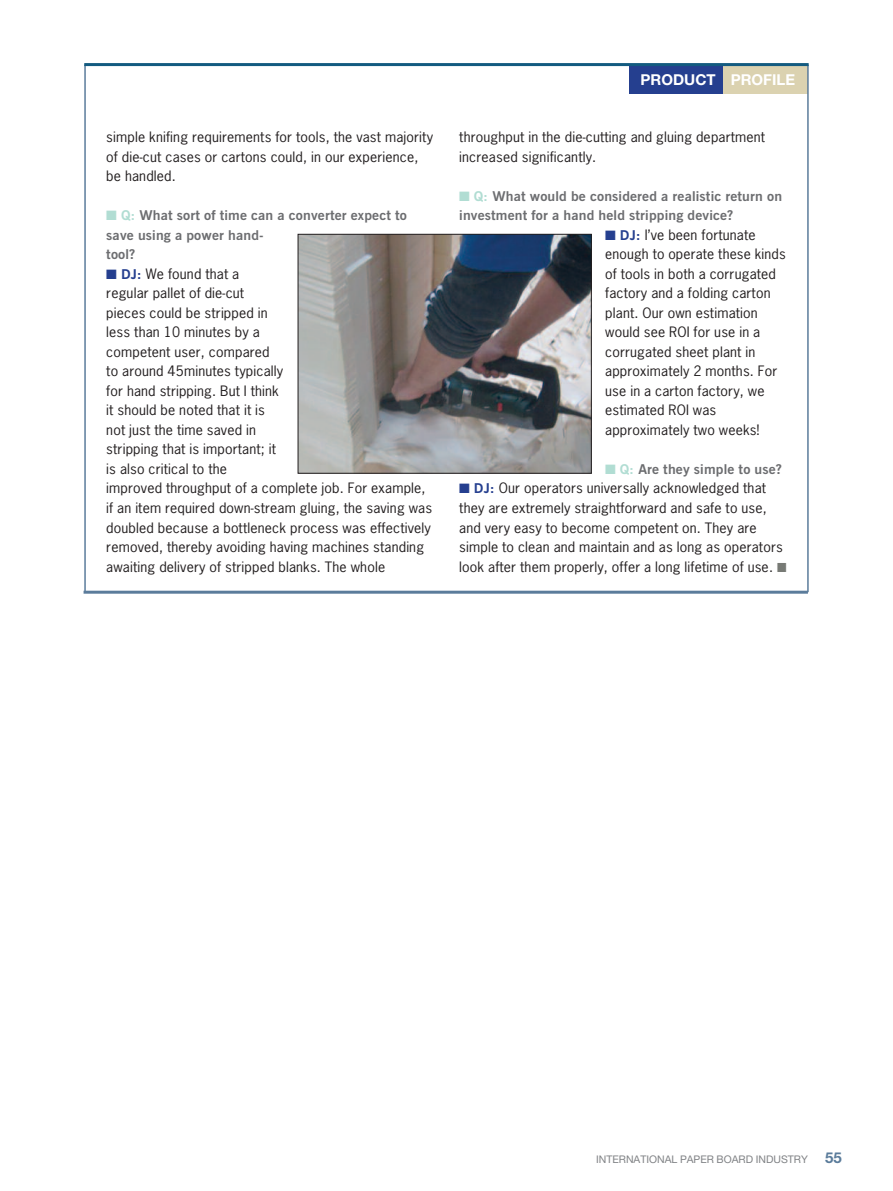
<style>
.page{position:relative;width:893px;height:1191px;background:#fff}
.page>*{position:absolute;margin:0;border:0;box-sizing:border-box;transform-origin:0 0}
.t1{font:700 15px "Helvetica Neue";color:#fff}
.t2{font:13.5px/19.5px "News Gothic";letter-spacing:.01em;color:#231f20;scale:1.04 1}
.t3{font:700 13.5px/19.5px "News Gothic BT";letter-spacing:.01em;color:#6c6d70;scale:1.04 1}
.t4{font:10.5px "Helvetica Neue";color:#808285}
.s1{color:#b1ddd3}
.s2{color:#253f8f}
.s3{font-family:"News Gothic BT";font-weight:700;color:#253f8f}
.s4{color:#777a75}
.s5{font-weight:700;font-size:15px;color:#5b7c9b}
</style>
<div class="page">
<div style="left:629px;top:65px;width:95px;height:29px;background:#253f8f"></div>
<div style="left:723px;top:65px;width:85px;height:29px;background:#dbd2b0"></div>
<hr style="left:84px;top:65px;width:2px;height:527px;background:#5b7c9b">
<hr style="left:807px;top:65px;width:2px;height:527px;background:#5b7c9b">
<hr style="left:84px;top:63px;width:725px;height:3px;background:#135b80">
<hr style="left:84px;top:590px;width:724px;height:3px;background:#5b7c9b">
<img style="left:300px;top:236px;width:290px;height:235px">
<div style="left:298px;top:234px;width:294px;height:239px;border:1px solid #231f20"></div>
<p class="t2" style="left:106px;top:128px;width:316px">simple knifing requirements for tools, the vast majority of die-cut cases or cartons could, in our experience, be handled.</p>
<p class="t3" style="left:106px;top:207px;width:291px"><span class="s1">■ Q:</span> What sort of time can a converter expect to save using a power hand-<br>tool?</p>
<p class="t2" style="left:106px;top:264px;width:315px"><span class="s2">■</span> <span class="s3">DJ:</span> We found that a<br>regular pallet of die-cut<br>pieces could be stripped in<br>less than 10 minutes by a<br>competent user, compared<br>to around 45minutes typically<br>for hand stripping. But I think<br>it should be noted that it is<br>not just the time saved in<br>stripping that is important; it<br>is also critical to the<br>improved throughput of a complete job. For example, if an item required down-stream gluing, the saving was doubled because a bottleneck process was effectively removed, thereby avoiding having machines standing awaiting delivery of stripped blanks. The whole</p>
<p class="t1" style="left:641px;top:70px;width:156px">PRODUCT PROFILE</p>
<p class="t2" style="left:459px;top:128px;width:296px">throughput in the die-cutting and gluing department increased significantly.</p>
<p class="t3" style="left:459px;top:187px;width:312px"><span class="s1">■ Q:</span> What would be considered a realistic return on investment for a hand held stripping device?</p>
<p class="t2" style="left:605px;top:225px;width:175px"><span class="s2">■</span> <span class="s3">DJ:</span> I’ve been fortunate enough to operate these kinds of tools in both a corrugated factory and a folding carton plant. Our own estimation would see ROI for use in a corrugated sheet plant in approximately 2 months. For use in a carton factory, we estimated ROI was approximately two weeks!</p>
<p class="t3" style="left:605px;top:460px;width:172px"><span class="s1">■ Q:</span> Are they simple to use?</p>
<p class="t2" style="left:459px;top:479px;width:316px"><span class="s2">■</span> <span class="s3">DJ:</span> Our operators universally acknowledged that they are extremely straightforward and safe to use, and very easy to become competent on. They are simple to clean and maintain and as long as operators look after them properly, offer a long lifetime of use. <span class="s4">■</span></p>
<p class="t4" style="left:596px;top:1153px;width:247px">INTERNATIONAL PAPER BOARD INDUSTRY <span class="s5">55</span></p>
</div>
